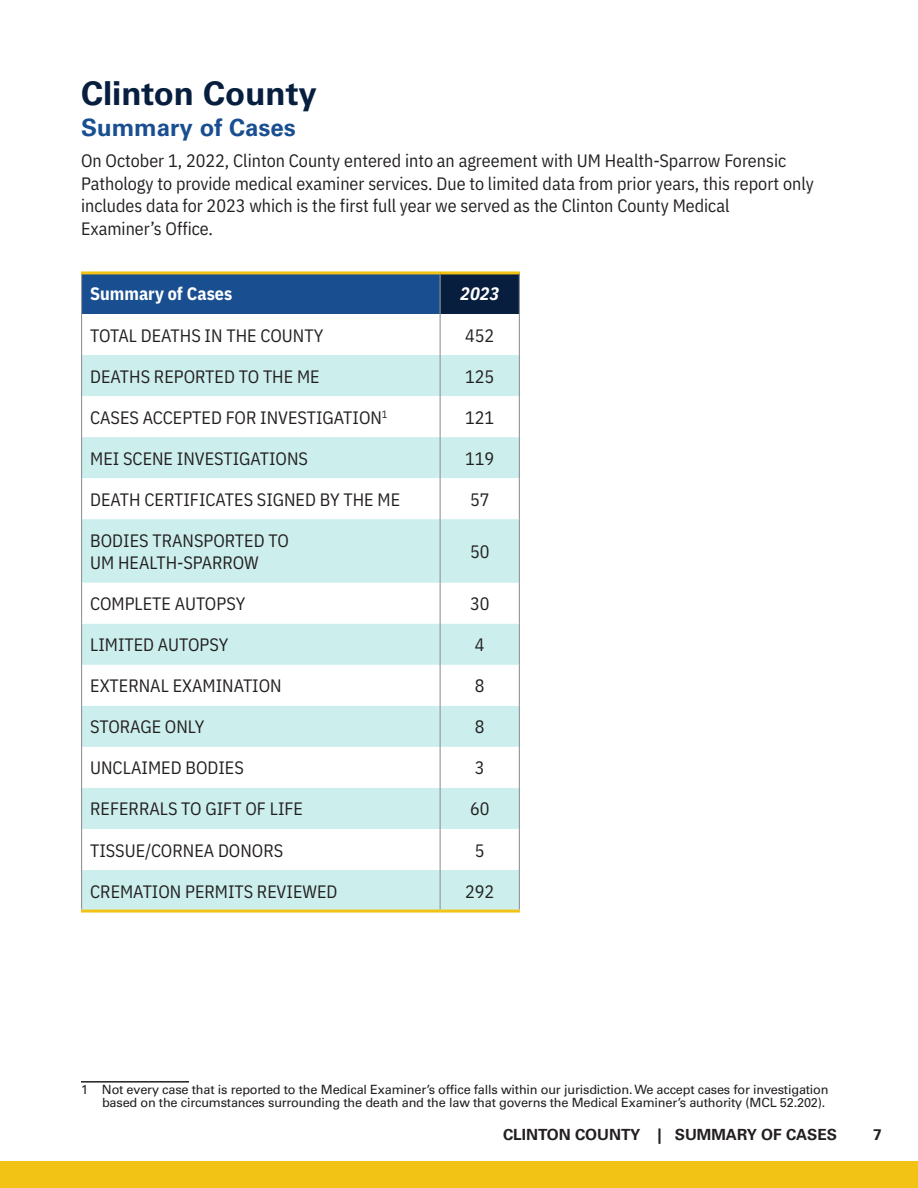
<style>
.page{position:relative;width:918px;height:1188px;background:#fff}
.page>*{position:absolute;margin:0;border:0;box-sizing:border-box;transform-origin:0 0}
._2__Paragraph_Header__Michigan_Blue{font:700 33px "Univers LT Pro 65";color:#071e3f}
._2__Paragraph_Header__South_U_Blue{font:700 24px "Univers LT Pro 65";color:#194f90}
.body_text{font:18px/22.5px "IBM Plex Sans Cond";color:#231f20}
.Table_Header{font:700 18px "IBM Plex Sans Cond";color:#fff}
.Table_Header-2{font:italic 700 18px "IBM Plex Sans Cond";color:#fff}
.t1{font:700 15.3px "Univers LT Std";color:#231f20}
.Footnote{font:12.75px/12.6px "Univers LT Pro 55 Roman";letter-spacing:-.015em;color:#231f20;text-align:right}
</style>
<div class="page">
<div style="left:0;top:1161px;width:918px;height:27px;background:#f2c315"></div>
<div style="left:82px;top:273px;width:358px;height:41px;background:#194f90"></div>
<div style="left:440px;top:273px;width:79px;height:41px;background:#071e3f"></div>
<svg style="left:82px;top:355px;width:437px;height:555px;fill:#ccefee"></svg>
<hr style="left:440px;top:271px;width:80px;height:3px;background:#f2c315">
<hr style="left:440px;top:274px;width:1px;height:40px;background:#939598">
<hr style="left:519px;top:274px;width:1px;height:40px;background:#939598">
<hr style="left:81px;top:274px;width:1px;height:40px;background:#939598">
<hr style="left:81px;top:271px;width:359px;height:3px;background:#f2c315">
<hr style="left:81px;top:314px;width:1px;height:41px;background:#939598">
<hr style="left:440px;top:314px;width:1px;height:41px;background:#939598">
<hr style="left:519px;top:314px;width:1px;height:41px;background:#939598">
<hr style="left:81px;top:355px;width:1px;height:41px;background:#939598">
<hr style="left:440px;top:355px;width:1px;height:41px;background:#939598">
<hr style="left:519px;top:355px;width:1px;height:41px;background:#939598">
<hr style="left:81px;top:396px;width:1px;height:41px;background:#939598">
<hr style="left:440px;top:396px;width:1px;height:41px;background:#939598">
<hr style="left:519px;top:396px;width:1px;height:41px;background:#939598">
<hr style="left:81px;top:478px;width:1px;height:41px;background:#939598">
<hr style="left:440px;top:478px;width:1px;height:41px;background:#939598">
<hr style="left:519px;top:478px;width:1px;height:41px;background:#939598">
<hr style="left:81px;top:583px;width:1px;height:41px;background:#939598">
<hr style="left:440px;top:583px;width:1px;height:41px;background:#939598">
<hr style="left:519px;top:583px;width:1px;height:41px;background:#939598">
<hr style="left:81px;top:665px;width:1px;height:41px;background:#939598">
<hr style="left:440px;top:665px;width:1px;height:41px;background:#939598">
<hr style="left:519px;top:665px;width:1px;height:41px;background:#939598">
<hr style="left:81px;top:747px;width:1px;height:41px;background:#939598">
<hr style="left:440px;top:747px;width:1px;height:41px;background:#939598">
<hr style="left:519px;top:747px;width:1px;height:41px;background:#939598">
<hr style="left:81px;top:829px;width:1px;height:41px;background:#939598">
<hr style="left:440px;top:829px;width:1px;height:41px;background:#939598">
<hr style="left:519px;top:829px;width:1px;height:41px;background:#939598">
<hr style="left:81px;top:437px;width:1px;height:41px;background:#939598">
<hr style="left:440px;top:437px;width:1px;height:41px;background:#939598">
<hr style="left:519px;top:437px;width:1px;height:41px;background:#939598">
<hr style="left:81px;top:519px;width:1px;height:64px;background:#939598">
<hr style="left:440px;top:519px;width:1px;height:64px;background:#939598">
<hr style="left:519px;top:519px;width:1px;height:64px;background:#939598">
<hr style="left:81px;top:624px;width:1px;height:41px;background:#939598">
<hr style="left:440px;top:624px;width:1px;height:41px;background:#939598">
<hr style="left:519px;top:624px;width:1px;height:41px;background:#939598">
<hr style="left:81px;top:706px;width:1px;height:41px;background:#939598">
<hr style="left:440px;top:706px;width:1px;height:41px;background:#939598">
<hr style="left:519px;top:706px;width:1px;height:41px;background:#939598">
<hr style="left:81px;top:788px;width:1px;height:41px;background:#939598">
<hr style="left:440px;top:788px;width:1px;height:41px;background:#939598">
<hr style="left:519px;top:788px;width:1px;height:41px;background:#939598">
<hr style="left:81px;top:870px;width:1px;height:40px;background:#939598">
<hr style="left:440px;top:870px;width:1px;height:40px;background:#939598">
<hr style="left:519px;top:870px;width:1px;height:40px;background:#939598">
<hr style="left:81px;top:910px;width:359px;height:3px;background:#f2c315">
<hr style="left:440px;top:910px;width:80px;height:3px;background:#f2c315">
<hr style="left:81px;top:1081px;width:108px;height:2px;background:#231f20">
<p class="_2__Paragraph_Header__Michigan_Blue" style="left:81px;top:74px;width:237px">Clinton County</p>
<p class="_2__Paragraph_Header__South_U_Blue" style="left:81px;top:113px;width:216px">Summary of Cases</p>
<p class="body_text" style="left:81px;top:148px;width:734px">On October 1, 2022, Clinton County entered into an agreement with UM Health-Sparrow Forensic Pathology to provide medical examiner services. Due to limited data from prior years, this report only includes data for 2023 which is the first full year we served as the Clinton County Medical Examiner’s Office.</p>
<p class="Table_Header" style="left:90px;top:280px;width:144px">Summary of Cases</p>
<p class="Table_Header-2" style="left:460px;top:280px;width:40px">2023</p>
<p class="body_text" style="left:90px;top:322px;width:235px">TOTAL DEATHS IN THE COUNTY</p>
<p class="body_text" style="left:465px;top:322px;width:31px">452</p>
<p class="body_text" style="left:90px;top:363px;width:231px">DEATHS REPORTED TO THE ME</p>
<p class="body_text" style="left:465px;top:363px;width:31px">125</p>
<p class="body_text" style="left:90px;top:404px;width:299px">CASES ACCEPTED FOR INVESTIGATION<sup>1</sup></p>
<p class="body_text" style="left:465px;top:404px;width:31px">121</p>
<p class="body_text" style="left:90px;top:445px;width:219px">MEI SCENE INVESTIGATIONS</p>
<p class="body_text" style="left:465px;top:445px;width:31px">119</p>
<p class="body_text" style="left:90px;top:487px;width:311px">DEATH CERTIFICATES SIGNED BY THE ME</p>
<p class="body_text" style="left:470px;top:487px;width:21px">57</p>
<p class="body_text" style="left:90px;top:528px;width:200px">BODIES TRANSPORTED TO<br>UM HEALTH-SPARROW</p>
<p class="body_text" style="left:470px;top:539px;width:21px">50</p>
<p class="body_text" style="left:90px;top:591px;width:157px">COMPLETE AUTOPSY</p>
<p class="body_text" style="left:470px;top:591px;width:21px">30</p>
<p class="body_text" style="left:90px;top:632px;width:140px">LIMITED AUTOPSY</p>
<p class="body_text" style="left:475px;top:632px;width:11px">4</p>
<p class="body_text" style="left:90px;top:673px;width:193px">EXTERNAL EXAMINATION</p>
<p class="body_text" style="left:475px;top:673px;width:11px">8</p>
<p class="body_text" style="left:90px;top:714px;width:116px">STORAGE ONLY</p>
<p class="body_text" style="left:475px;top:714px;width:11px">8</p>
<p class="body_text" style="left:90px;top:755px;width:155px">UNCLAIMED BODIES</p>
<p class="body_text" style="left:475px;top:755px;width:11px">3</p>
<p class="body_text" style="left:90px;top:796px;width:214px">REFERRALS TO GIFT OF LIFE</p>
<p class="body_text" style="left:470px;top:796px;width:21px">60</p>
<p class="body_text" style="left:90px;top:837px;width:195px">TISSUE/CORNEA DONORS</p>
<p class="body_text" style="left:475px;top:837px;width:11px">5</p>
<p class="body_text" style="left:90px;top:878px;width:249px">CREMATION PERMITS REVIEWED</p>
<p class="body_text" style="left:465px;top:878px;width:31px">292</p>
<p class="Footnote" style="left:81px;top:1084px;width:749px">1 Not every case that is reported to the Medical Examiner’s office falls within our jurisdiction. We accept cases for investigation based on the circumstances surrounding the death and the law that governs the Medical Examiner’s authority (MCL 52.202).</p>
<p class="t1" style="left:503px;top:1125px;width:21px">CLINTON</p>
<p class="t1" style="left:575px;top:1125px;width:136px">COUNTY | SUMMAR</p>
<p class="t1" style="left:747px;top:1125px;width:61px">Y OF CASES</p>
<p class="t1" style="left:873px;top:1125px;width:10px">7</p>
</div>
